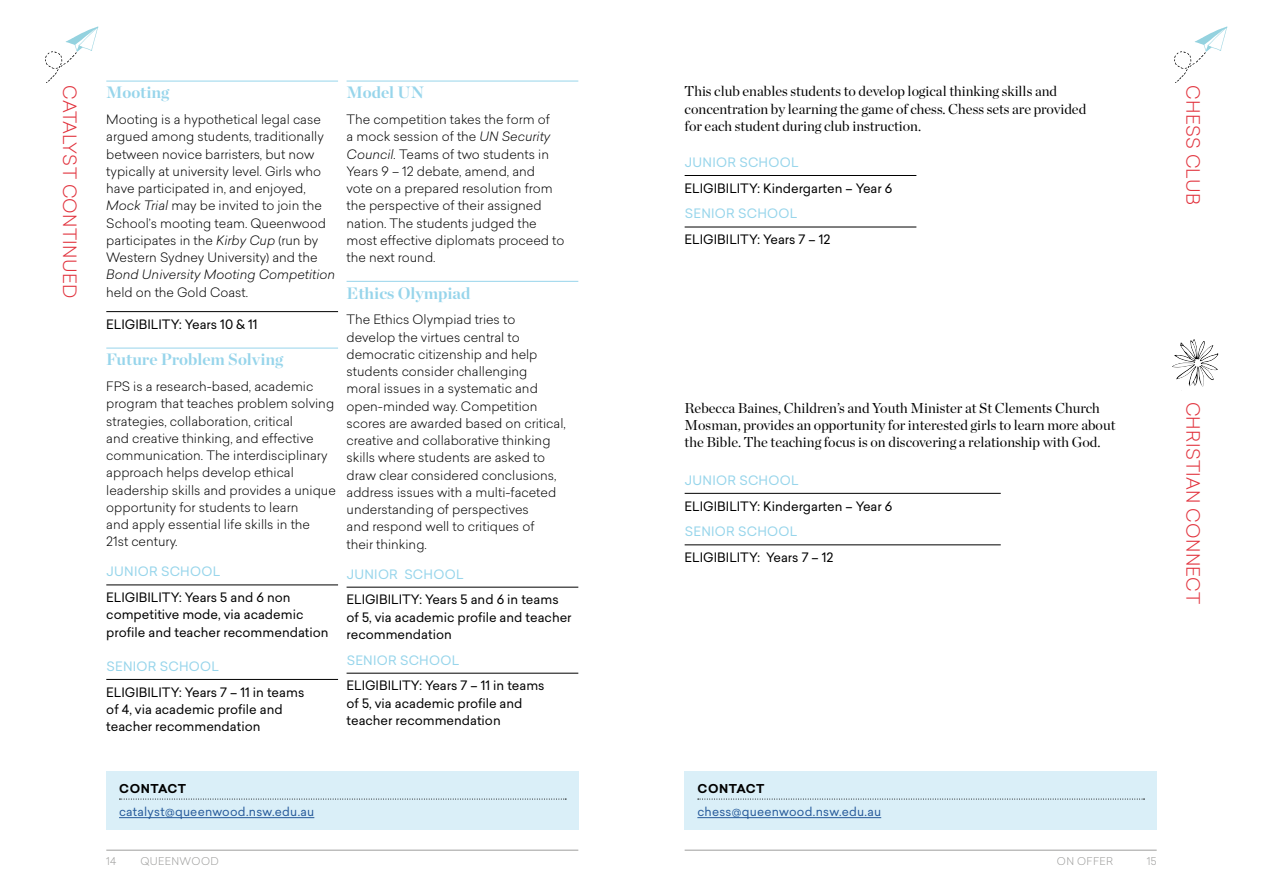
<style>
.page{position:relative;width:1263px;height:893px;background:#fff}
.page>*{position:absolute;margin:0;border:0;box-sizing:border-box;transform-origin:0 0}
.t1{font:300 18px "Sailec";letter-spacing:.02em;color:#e1303b}
.t2{font:700 16.5px "Chronicle Display";color:#97d5eb}
.t3{font:14.25px/17.2px "Chronicle Display";color:#000}
.t4{font:300 12.75px/17.2px "Sailec";color:#000}
.t5{font:12.75px/17.2px "Sailec";color:#000}
.t6{font:12.75px "Sailec";letter-spacing:.02em;color:#97d5eb}
.t7{font:italic 300 12.75px "Sailec";color:#000}
.t8{font:12px "Sailec";letter-spacing:.02em;color:#275b9b}
.t9{font:700 12px "Sailec";letter-spacing:.035em;color:#000}
.t10{font:300 10.5px "Sailec";letter-spacing:.04em;color:#9d9d9c}
.s1{font-style:italic}
</style>
<div class="page">
<hr style="left:106px;top:850px;width:472px;height:1px;background:#9d9d9c">
<hr style="left:685px;top:850px;width:472px;height:1px;background:#9d9d9c">
<svg style="left:1174px;top:27px;width:53px;height:56px"></svg>
<svg style="left:1172px;top:339px;width:46px;height:52px"></svg>
<svg style="left:45px;top:27px;width:54px;height:56px"></svg>
<hr style="left:106px;top:81px;width:232px;height:1px;background:#97d5eb">
<hr style="left:106px;top:311px;width:232px;height:1px;background:#000">
<hr style="left:106px;top:348px;width:232px;height:1px;background:#97d5eb">
<hr style="left:106px;top:585px;width:232px;height:1px;background:#000">
<hr style="left:106px;top:679px;width:232px;height:1px;background:#000">
<hr style="left:347px;top:81px;width:231px;height:1px;background:#97d5eb">
<hr style="left:347px;top:281px;width:231px;height:1px;background:#97d5eb">
<hr style="left:347px;top:587px;width:231px;height:1px;background:#000">
<hr style="left:347px;top:673px;width:231px;height:1px;background:#000">
<div style="left:106px;top:771px;width:472px;height:58px;background:#daeff8"></div>
<svg style="left:119px;top:799px;width:447px;height:1px"></svg>
<hr style="left:119px;top:817px;width:195px;height:1px;background:#275b9b">
<hr style="left:685px;top:493px;width:316px;height:1px;background:#000">
<hr style="left:685px;top:545px;width:316px;height:1px;background:#000">
<hr style="left:685px;top:175px;width:231px;height:1px;background:#000">
<hr style="left:685px;top:227px;width:231px;height:1px;background:#000">
<div style="left:685px;top:771px;width:472px;height:58px;background:#daeff8"></div>
<svg style="left:698px;top:799px;width:446px;height:1px"></svg>
<hr style="left:697px;top:817px;width:184px;height:1px;background:#275b9b">
<h1 class="t1" style="left:82px;top:85px;width:214px;rotate:90deg">CATALYST CONTINUED</h1>
<p class="t2" style="left:106px;top:79px;width:64px">Mooting</p>
<p class="t4" style="left:106px;top:110px;width:221px">Mooting is a hypothetical legal case argued among students, traditionally between novice barristers, but now typically at university level. Girls who have participated in, and enjoyed, <span class="s1">Mock Trial</span> may be invited to join the School’s mooting team. Queenwood participates in the <span class="s1">Kirby Cup</span> (run by Western Sydney University) and the</p>
<p class="t7" style="left:106px;top:266px;width:230px">Bond University Mooting Competition</p>
<p class="t4" style="left:106px;top:283px;width:143px">held on the Gold Coast.</p>
<p class="t5" style="left:106px;top:315px;width:153px">ELIGIBILITY: Years 10 &amp; 11</p>
<p class="t2" style="left:106px;top:346px;width:178px">Future Problem Solving</p>
<p class="t4" style="left:106px;top:377px;width:231px">FPS is a research-based, academic program that teaches problem solving strategies, collaboration, critical<br>and creative thinking, and effective communication. The interdisciplinary approach helps develop ethical leadership skills and provides a unique opportunity for students to learn<br>and apply essential life skills in the<br>21st century.</p>
<p class="t6" style="left:107px;top:563px;width:115px">JUNIOR SCHOOL</p>
<p class="t5" style="left:106px;top:589px;width:224px">ELIGIBILITY: Years 5 and 6 non competitive mode, via academic profile and teacher recommendation</p>
<p class="t6" style="left:107px;top:657px;width:114px">SENIOR SCHOOL</p>
<p class="t5" style="left:106px;top:683px;width:200px">ELIGIBILITY: Years 7 – 11 in teams of 4, via academic profile and teacher recommendation</p>
<p class="t2" style="left:347px;top:79px;width:79px">Model UN</p>
<p class="t4" style="left:347px;top:110px;width:219px">The competition takes the form of<br>a mock session of the <span class="s1">UN Security<br>Council.</span> Teams of two students in<br>Years 9 – 12 debate, amend, and<br>vote on a prepared resolution from the perspective of their assigned nation. The students judged the most effective diplomats proceed to the next round.</p>
<p class="t2" style="left:347px;top:279px;width:126px">Ethics Olympiad</p>
<p class="t4" style="left:347px;top:311px;width:221px">The Ethics Olympiad tries to develop the virtues central to democratic citizenship and help students consider challenging<br>moral issues in a systematic and open-minded way. Competition scores are awarded based on critical, creative and collaborative thinking skills where students are asked to draw clear considered conclusions, address issues with a multi-faceted understanding of perspectives<br>and respond well to critiques of<br>their thinking.</p>
<p class="t6" style="left:347px;top:565px;width:118px">JUNIOR SCHOOL</p>
<p class="t5" style="left:347px;top:591px;width:226px">ELIGIBILITY: Years 5 and 6 in teams of 5, via academic profile and teacher recommendation</p>
<p class="t6" style="left:347px;top:651px;width:114px">SENIOR SCHOOL</p>
<p class="t5" style="left:347px;top:677px;width:200px">ELIGIBILITY: Years 7 – 11 in teams of 5, via academic profile and teacher recommendation</p>
<p class="t9" style="left:119px;top:780px;width:68px">CONTACT</p>
<p class="t8" style="left:119px;top:804px;width:197px">catalyst@queenwood.nsw.edu.au</p>
<p class="t3" style="left:685px;top:82px;width:403px">This club enables students to develop logical thinking skills and concentration by learning the game of chess. Chess sets are provided for each student during club instruction.</p>
<p class="t6" style="left:685px;top:153px;width:115px">JUNIOR SCHOOL</p>
<p class="t5" style="left:685px;top:179px;width:209px">ELIGIBILITY: Kindergarten – Year 6</p>
<p class="t6" style="left:685px;top:205px;width:114px">SENIOR SCHOOL</p>
<p class="t5" style="left:685px;top:231px;width:147px">ELIGIBILITY: Years 7 – 12</p>
<p class="t3" style="left:685px;top:398px;width:432px">Rebecca Baines, Children’s and Youth Minister at St Clements Church<br>Mosman, provides an opportunity for interested girls to learn more about the Bible. The teaching focus is on discovering a relationship with God.</p>
<p class="t6" style="left:685px;top:471px;width:115px">JUNIOR SCHOOL</p>
<p class="t5" style="left:685px;top:497px;width:209px">ELIGIBILITY: Kindergarten – Year 6</p>
<p class="t6" style="left:685px;top:523px;width:114px">SENIOR SCHOOL</p>
<p class="t5" style="left:685px;top:549px;width:150px">ELIGIBILITY: Years 7 – 12</p>
<p class="t9" style="left:698px;top:780px;width:68px">CONTACT</p>
<p class="t8" style="left:697px;top:804px;width:185px">chess@queenwood.nsw.edu.au</p>
<p class="t10" style="left:106px;top:854px;width:12px">14</p>
<p class="t10" style="left:140px;top:854px;width:80px">QUEENWOOD</p>
<p class="t10" style="left:1057px;top:854px;width:58px">ON OFFER</p>
<p class="t10" style="left:1147px;top:854px;width:11px">15</p>
<h1 class="t1" style="left:1205px;top:85px;width:122px;rotate:90deg">CHESS CLUB</h1>
<h1 class="t1" style="left:1205px;top:401px;width:204px;rotate:90deg">CHRISTIAN CONNECT</h1>
</div>
